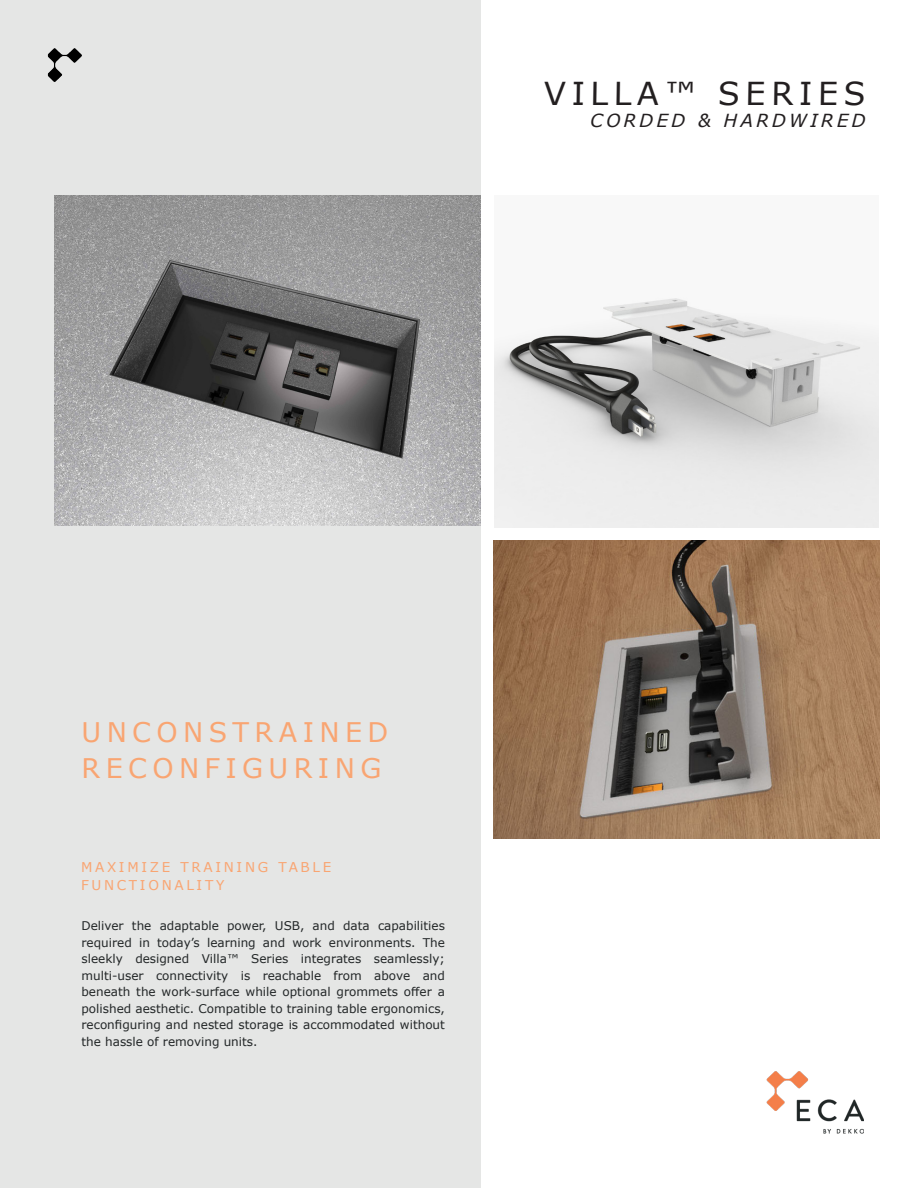
<style>
.page{position:relative;width:918px;height:1188px;background:#fff}
.page>*{position:absolute;margin:0;border:0;box-sizing:border-box;transform-origin:0 0}
.t1{font:31.65px "Verdana";color:#231f20}
.t2{font:27px "Verdana";letter-spacing:.2em;color:#f9a572}
.t3{font:italic 18px "Verdana";letter-spacing:.17em;color:#231f20}
.t4{font:13.5px/18px "Verdana";letter-spacing:.2em;color:#f9a572}
.Paragraph{font:12px/16.5px "Verdana";color:#222627;text-align:justify}
</style>
<div class="page">
<div style="left:0;top:0;width:481px;height:1188px;background:#e5e6e5"></div>
<img style="left:767px;top:1071px;width:97px;height:63px">
<img style="left:48px;top:48px;width:34px;height:34px">
<img style="left:54px;top:196px;width:427px;height:329px">
<img style="left:494px;top:298px;width:384px;height:229px">
<img style="left:494px;top:541px;width:385px;height:297px">
<p class="t1" style="left:544px;top:72px;width:324px">VILLA™ SERIES</p>
<p class="t3" style="left:590px;top:108px;width:277px">CORDED &amp; HARDWIRED</p>
<p class="t2" style="left:82px;top:714px;width:308px">UNCONSTRAINED</p>
<p class="t2" style="left:82px;top:750px;width:301px">RECONFIGURING</p>
<p class="t4" style="left:81px;top:858px;width:252px">MAXIMIZE TRAINING TABLE<br>FUNCTIONALITY</p>
<p class="Paragraph" style="left:82px;top:918px;width:365px">Deliver the adaptable power, USB, and data capabilities required in today’s learning and work environments. The sleekly designed Villa™ Series integrates seamlessly; multi-user connectivity is reachable from above and beneath the work-surface while optional grommets offer a polished aesthetic. Compatible to training table ergonomics, reconfiguring and nested storage is accommodated without the hassle of removing units.</p>
</div>
